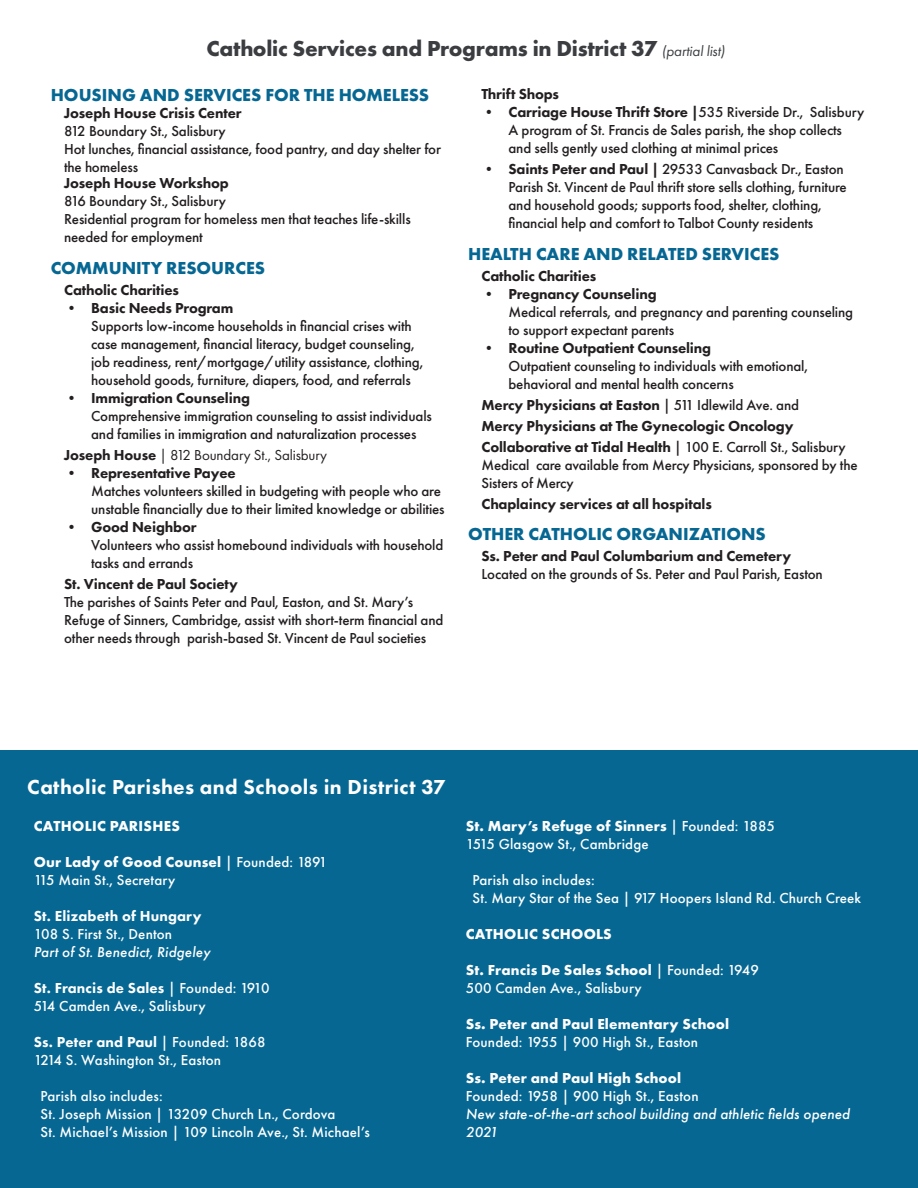
<style>
.page{position:relative;width:918px;height:1188px;background:#fff}
.page>*{position:absolute;margin:0;border:0;box-sizing:border-box;transform-origin:0 0}
.t1{font:700 22.5px "Futura PT";letter-spacing:-.01em;color:#3b3d41}
.t2{font:800 21px "Futura PT";letter-spacing:.02em;color:#fff}
.t3{font:700 18px "Futura PT";color:#066793}
.t4{font:500 15px/18px "Futura PT";letter-spacing:-.01em;color:#231f20}
.t5{font:500 15px/18px "Futura PT";letter-spacing:.01em;color:#fff}
.t6{font:800 15px/21px "Futura PT";letter-spacing:-.01em;color:#231f20}
.t7{font:700 15px "Futura PT";letter-spacing:.01em;color:#fff}
.t8{font:italic 500 15px/18px "Futura PT";letter-spacing:.01em;color:#fff}
.t9{font:15px "Futura PT";letter-spacing:-.01em;color:#231f20}
.t10{font:800 15px "Futura PT";letter-spacing:.01em;color:#fff}
.s1{font-weight:400;font-style:italic;font-size:15px}
.s2{font-weight:800}
.s3{font-weight:500}
.s4{font-weight:700}
</style>
<div class="page">
<div style="left:0;top:751px;width:918px;height:437px;background:#066793"></div>
<h1 class="t1" style="left:207px;top:39px;width:520px">Catholic Services and Programs in District 37 <span class="s1">(partial list)</span></h1>
<p class="t3" style="left:51px;top:88px;width:380px">HOUSING AND SERVICES FOR THE HOMELESS</p>
<p class="t6" style="left:64px;top:104px;width:179px">Joseph House Crisis Center</p>
<p class="t4" style="left:64px;top:123px;width:378px">812 Boundary St., Salisbury<br>Hot lunches, financial assistance, food pantry, and day shelter for the homeless</p>
<p class="t6" style="left:64px;top:174px;width:166px">Joseph House Workshop</p>
<p class="t4" style="left:64px;top:194px;width:348px">816 Boundary St., Salisbury<br>Residential program for homeless men that teaches life-skills needed for employment</p>
<p class="t3" style="left:51px;top:261px;width:216px">COMMUNITY RESOURCES</p>
<p class="t6" style="left:64px;top:281px;width:116px">Catholic Charities</p>
<p class="t6" style="left:64px;top:299px;width:171px">• Basic Needs Program</p>
<p class="t4" style="left:91px;top:318px;width:334px">Supports low-income households in financial crises with case management, financial literacy, budget counseling, job readiness, rent/mortgage/utility assistance, clothing, household goods, furniture, diapers, food, and referrals</p>
<p class="t6" style="left:64px;top:389px;width:187px">• Immigration Counseling</p>
<p class="t4" style="left:91px;top:408px;width:342px">Comprehensive immigration counseling to assist individuals and families in immigration and naturalization processes</p>
<p class="t9" style="left:64px;top:449px;width:264px"><span class="s2">Joseph House</span> | 812 Boundary St., Salisbury</p>
<p class="t6" style="left:64px;top:464px;width:173px">• Representative Payee</p>
<p class="t4" style="left:91px;top:483px;width:355px">Matches volunteers skilled in budgeting with people who are unstable financially due to their limited knowledge or abilities</p>
<p class="t6" style="left:64px;top:518px;width:134px">• Good Neighbor</p>
<p class="t4" style="left:91px;top:537px;width:354px">Volunteers who assist homebound individuals with household tasks and errands</p>
<p class="t6" style="left:64px;top:575px;width:175px">St. Vincent de Paul Society</p>
<p class="t4" style="left:64px;top:594px;width:381px">The parishes of Saints Peter and Paul, Easton, and St. Mary’s<br>Refuge of Sinners, Cambridge, assist with short-term financial and other needs through parish-based St. Vincent de Paul societies</p>
<p class="t6" style="left:482px;top:85px;width:79px">Thrift Shops</p>
<p class="t4" style="left:509px;top:104px;width:357px;text-indent:-27px"><span class="s2">• Carriage House Thrift Store |</span>535 Riverside Dr., Salisbury<br>A program of St. Francis de Sales parish, the shop collects and sells gently used clothing at minimal prices</p>
<p class="t4" style="left:509px;top:161px;width:340px;text-indent:-27px"><span class="s2">• Saints Peter and Paul |</span> 29533 Canvasback Dr., Easton Parish St. Vincent de Paul thrift store sells clothing, furniture and household goods; supports food, shelter, clothing, financial help and comfort to Talbot County residents</p>
<p class="t3" style="left:468px;top:246px;width:313px">HEALTH CARE AND RELATED SERVICES</p>
<p class="t6" style="left:482px;top:266px;width:116px">Catholic Charities</p>
<p class="t6" style="left:482px;top:284px;width:177px">• Pregnancy Counseling</p>
<p class="t4" style="left:508px;top:304px;width:346px">Medical referrals, and pregnancy and parenting counseling to support expectant parents</p>
<p class="t6" style="left:482px;top:338px;width:231px">• Routine Outpatient Counseling</p>
<p class="t4" style="left:508px;top:358px;width:301px">Outpatient counseling to individuals with emotional, behavioral and mental health concerns</p>
<p class="t6" style="left:482px;top:395px;width:366px">Mercy Physicians at Easton <span class="s3">| 511 Idlewild Ave. and<br></span>Mercy Physicians at The Gynecologic Oncology<br>Collaborative at Tidal Health <span class="s3">| 100 E. Carroll St., Salisbury</span></p>
<p class="t4" style="left:482px;top:457px;width:378px">Medical care available from Mercy Physicians, sponsored by the<br>Sisters of Mercy</p>
<p class="t6" style="left:482px;top:494px;width:232px">Chaplaincy services at all hospitals</p>
<p class="t3" style="left:468px;top:527px;width:299px">OTHER CATHOLIC ORGANIZATIONS</p>
<p class="t6" style="left:482px;top:547px;width:311px">Ss. Peter and Paul Columbarium and Cemetery</p>
<p class="t4" style="left:482px;top:566px;width:343px">Located on the grounds of Ss. Peter and Paul Parish, Easton</p>
<h2 class="t2" style="left:27px;top:778px;width:420px">Catholic Parishes and Schools in District 37</h2>
<p class="t7" style="left:34px;top:820px;width:148px">CATHOLIC PARISHES</p>
<p class="t5" style="left:34px;top:854px;width:295px"><span class="s4">Our Lady of Good Counsel</span> | Founded: 1891<br>115 Main St., Secretary</p>
<p class="t10" style="left:34px;top:910px;width:169px">St. Elizabeth of Hungary</p>
<p class="t5" style="left:34px;top:926px;width:140px">108 S. First St., Denton</p>
<p class="t8" style="left:34px;top:944px;width:178px">Part of St. Benedict, Ridgeley</p>
<p class="t5" style="left:34px;top:980px;width:237px"><span class="s2">St. Francis de Sales</span> | Founded: 1910<br>514 Camden Ave., Salisbury</p>
<p class="t5" style="left:34px;top:1034px;width:233px"><span class="s2">Ss. Peter and Paul</span> | Founded: 1868<br>1214 S. Washington St., Easton</p>
<p class="t5" style="left:40px;top:1088px;width:331px">Parish also includes:<br>St. Joseph Mission | 13209 Church Ln., Cordova<br>St. Michael’s Mission | 109 Lincoln Ave., St. Michael’s</p>
<p class="t5" style="left:466px;top:818px;width:311px"><span class="s4">St. Mary’s Refuge of Sinners</span> | Founded: 1885<br>1515 Glasgow St., Cambridge</p>
<p class="t5" style="left:472px;top:872px;width:390px">Parish also includes:<br>St. Mary Star of the Sea | 917 Hoopers Island Rd. Church Creek</p>
<p class="t7" style="left:466px;top:928px;width:147px">CATHOLIC SCHOOLS</p>
<p class="t5" style="left:466px;top:962px;width:295px"><span class="s4">St. Francis De Sales School</span> | Founded: 1949<br>500 Camden Ave., Salisbury</p>
<p class="t7" style="left:466px;top:1018px;width:265px">Ss. Peter and Paul Elementary School</p>
<p class="t5" style="left:466px;top:1034px;width:234px">Founded: 1955 | 900 High St., Easton</p>
<p class="t7" style="left:466px;top:1072px;width:217px">Ss. Peter and Paul High School</p>
<p class="t5" style="left:466px;top:1088px;width:234px">Founded: 1958 | 900 High St., Easton</p>
<p class="t8" style="left:466px;top:1106px;width:386px">New state-of-the-art school building and athletic fields opened<br>2021</p>
</div>
